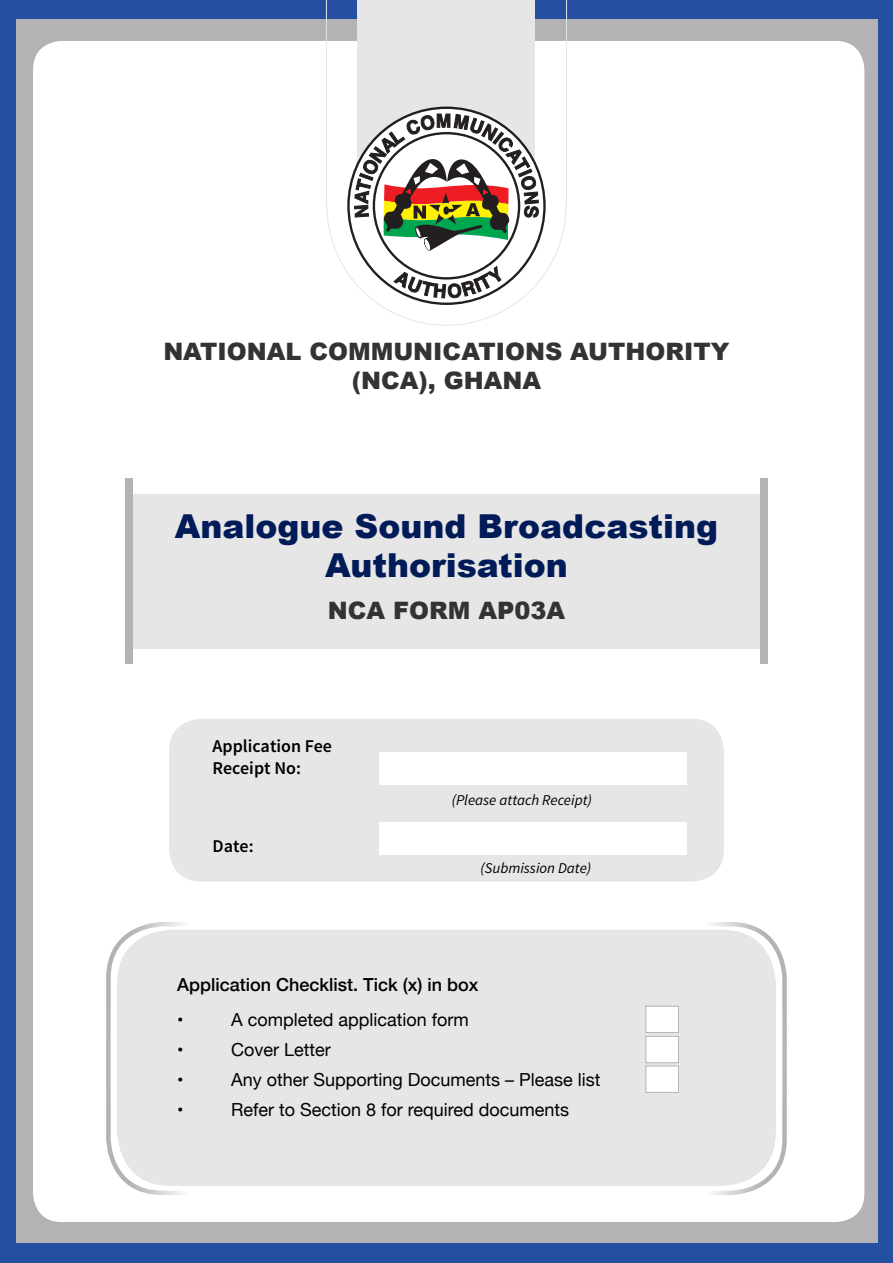
<style>
.page{position:relative;width:893px;height:1263px;background:#254fa0}
.page>*{position:absolute;margin:0;border:0;box-sizing:border-box;transform-origin:0 0}
.t1{font:900 33px/39.6px "Arial";color:#011b58;text-align:center}
.t2{font:900 24px/28.8px "Arial";color:#333;text-align:center}
.t3{font:18px "Helvetica Neue";color:#000}
.t4{font:500 18px "Helvetica Neue";color:#000}
.t5{font:600 18px "Source Sans Pro";color:#000}
.t6{font:italic 15px "Source Sans Pro";color:#000}
</style>
<div class="page">
<div style="left:16px;top:20px;width:861px;height:1223px;background:#b3b3b3"></div>
<div style="left:33px;top:41px;width:831px;height:1181px;background:#fff;border-radius:28px"></div>
<svg style="left:326px;top:0;width:241px;height:326px"></svg>
<div style="left:130px;top:494px;width:631px;height:154px;background:#e6e6e6"></div>
<div style="left:125px;top:478px;width:7px;height:186px;background:#b3b3b3"></div>
<div style="left:169px;top:719px;width:555px;height:162px;background:#e6e6e6;border-radius:32px"></div>
<div style="left:380px;top:752px;width:307px;height:33px;background:#fff"></div>
<div style="left:380px;top:823px;width:307px;height:32px;background:#fff"></div>
<div style="left:106px;top:922px;width:681px;height:273px;border:4px solid #b3b3b3;border-radius:54px"></div>
<div style="left:117px;top:930px;width:659px;height:256px;background:#e6e6e6;border-radius:54px"></div>
<div style="left:645px;top:1036px;width:34px;height:27px;background:#fff;border:1px solid #b3b3b3"></div>
<div style="left:645px;top:1006px;width:34px;height:27px;background:#fff;border:1px solid #b3b3b3"></div>
<div style="left:645px;top:1065px;width:34px;height:28px;background:#fff;border:1px solid #b3b3b3"></div>
<div style="left:761px;top:478px;width:7px;height:186px;background:#b3b3b3"></div>
<p class="t2" style="left:163px;top:337px;width:567px">NATIONAL COMMUNICATIONS AUTHORITY (NCA), GHANA</p>
<p class="t1" style="left:175px;top:506px;width:545px">Analogue Sound Broadcasting<br>Authorisation</p>
<p class="t2" style="left:328px;top:596px;width:239px">NCA FORM AP03A</p>
<p class="t5" style="left:213px;top:735px;width:121px">Application Fee</p>
<p class="t5" style="left:213px;top:756px;width:90px">Receipt No:</p>
<p class="t5" style="left:213px;top:834px;width:43px">Date:</p>
<p class="t6" style="left:452px;top:790px;width:142px">(Please attach Receipt)</p>
<p class="t6" style="left:480px;top:859px;width:112px">(Submission Date)</p>
<p class="t4" style="left:177px;top:970px;width:303px">Application Checklist. Tick (x) in box</p>
<p class="t3" style="left:177px;top:1006px;width:8px">•</p>
<p class="t3" style="left:231px;top:1006px;width:239px">A completed application form</p>
<p class="t3" style="left:177px;top:1036px;width:8px">•</p>
<p class="t3" style="left:231px;top:1036px;width:101px">Cover Letter</p>
<p class="t3" style="left:177px;top:1066px;width:8px">•</p>
<p class="t3" style="left:231px;top:1066px;width:371px">Any other Supporting Documents – Please list</p>
<p class="t3" style="left:177px;top:1096px;width:8px">•</p>
<p class="t3" style="left:231px;top:1096px;width:340px">Refer to Section 8 for required documents</p>
</div>
